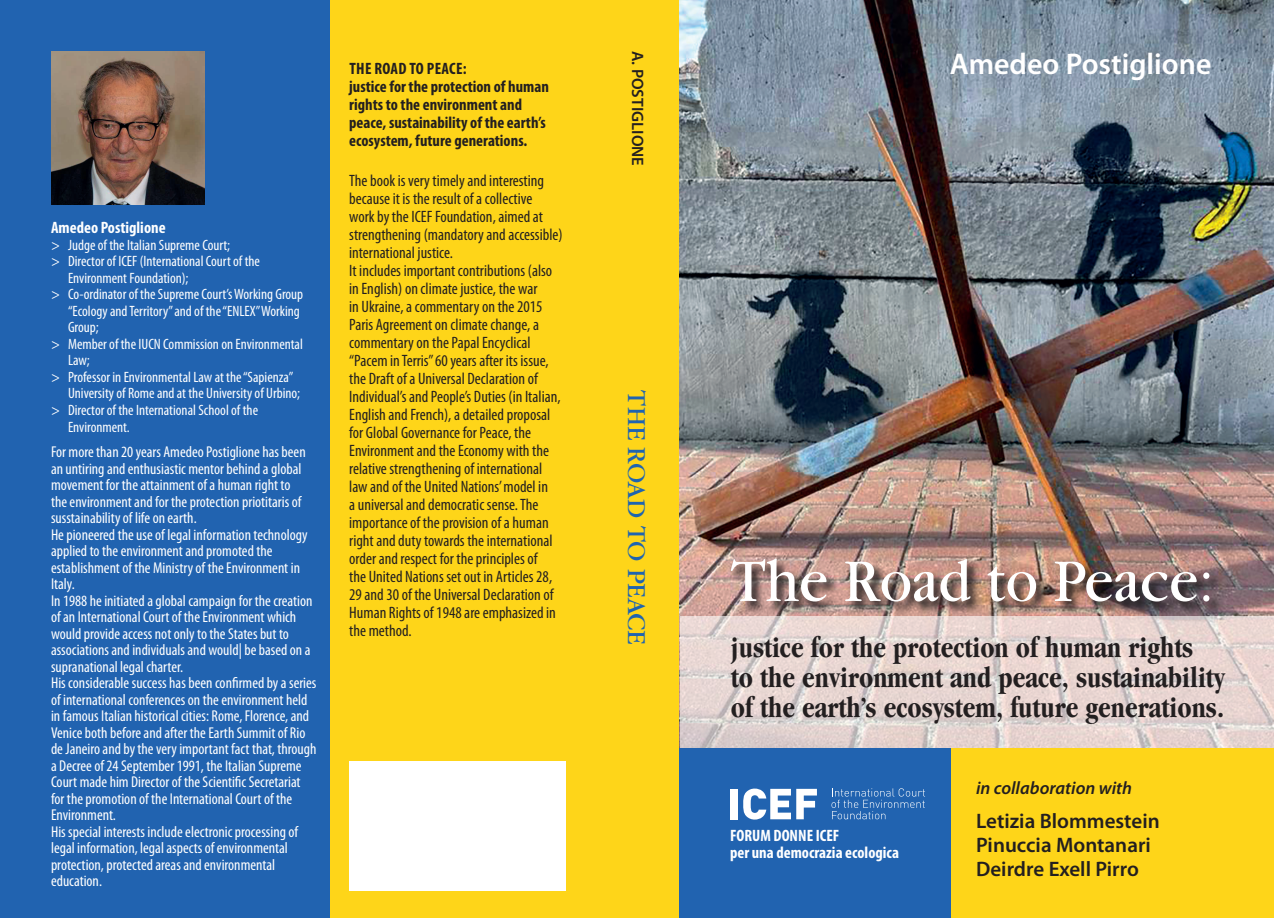
<style>
.page{position:relative;width:1274px;height:918px;background:#fff}
.page>*{position:absolute;margin:0;border:0;box-sizing:border-box;transform-origin:0 0}
.TESTO{font:63px "Garamond";color:#fff;scale:.94 1}
.TESTO-2{font:700 condensed 30px "Garamond";color:#231f20;scale:.95 1}
.TESTO-3{font:600 30px "Myriad Pro";color:#fff}
.TESTO-4{font:27px "Garamond";letter-spacing:-.005em;color:#1f64b0}
.TESTO-5{font:600 21px "Myriad Pro";color:#231f20}
.TESTO-6{font:italic 600 18px "Myriad Pro";color:#231f20}
.TESTO-7{font:condensed 16.5px/18px "Myriad Pro";color:#231f20}
.TESTO-8{font:700 condensed 16.5px/18px "Myriad Pro";color:#231f20}
.TESTO-9{font:700 condensed 16.5px "Myriad Pro";color:#fff}
.TESTO-10{font:700 condensed 16.5px "Myriad Pro";letter-spacing:.02em;color:#231f20}
.TESTO-11{font:600 16.5px "Myriad Pro";color:#231f20}
.TESTO-12{font:condensed 15.75px/16.5px "Myriad Pro";color:#fff}
.TESTO-13{font:condensed 15px/16.5px "Myriad Pro";color:#fff}
</style>
<div class="page">
<div style="left:0;top:0;width:332px;height:918px;background:#2163b0"></div>
<div style="left:330px;top:0;width:363px;height:918px;background:#fed519"></div>
<img style="left:680px;top:0;width:594px;height:617px">
<div style="left:680px;top:748px;width:271px;height:170px;background:#2163b0"></div>
<div style="left:349px;top:761px;width:216px;height:130px;background:#fff"></div>
<img style="left:51px;top:51px;width:153px;height:153px">
<div style="left:951px;top:748px;width:323px;height:170px;background:#fed519"></div>
<div style="left:730px;top:789px;width:8px;height:30px;background:#fff"></div>
<svg style="left:743px;top:789px;width:74px;height:31px"></svg>
<svg style="left:831px;top:788px;width:94px;height:32px"></svg>
<img style="left:729px;top:557px;width:494px;height:59px">
<svg style="left:680px;top:617px;width:594px;height:131px;background:#e4d4d0"></svg>
<p class="TESTO-9" style="left:51px;top:217px;width:116px">Amedeo Postiglione</p>
<p class="TESTO-13" style="left:51px;top:236px;width:181px">&gt; Judge of the Italian Supreme Court;</p>
<p class="TESTO-13" style="left:68px;top:253px;width:193px;text-indent:-17px">&gt; Director of ICEF (International Court of the<br>Environment Foundation);</p>
<p class="TESTO-13" style="left:68px;top:286px;width:237px;text-indent:-17px">&gt; Co-ordinator of the Supreme Court’s Working Group “Ecology and Territory” and of the “ENLEX” Working<br>Group;</p>
<p class="TESTO-13" style="left:68px;top:335px;width:236px;text-indent:-17px">&gt; Member of the IUCN Commission on Environmental<br>Law;</p>
<p class="TESTO-13" style="left:68px;top:368px;width:234px;text-indent:-17px">&gt; Professor in Environmental Law at the “Sapienza”<br>University of Rome and at the University of Urbino;</p>
<p class="TESTO-13" style="left:68px;top:401px;width:192px;line-height:17.2px;text-indent:-17px">&gt; Director of the International School of the<br>Environment.</p>
<p class="TESTO-12" style="left:51px;top:443px;width:256px">For more than 20 years Amedeo Postiglione has been an untiring and enthusiastic mentor behind a global movement for the attainment of a human right to the environment and for the protection priotitaris of susstainability of life on earth.</p>
<p class="TESTO-12" style="left:51px;top:526px;width:258px">He pioneered the use of legal information technology applied to the environment and promoted the establishment of the Ministry of the Environment in Italy.</p>
<p class="TESTO-12" style="left:51px;top:592px;width:263px">In 1988 he initiated a global campaign for the creation of an International Court of the Environment which would provide access not only to the States but to associations and individuals and would| be based on a supranational legal charter.</p>
<p class="TESTO-12" style="left:51px;top:674px;width:267px">His considerable success has been confirmed by a series of international conferences on the environment held in famous Italian historical cities: Rome, Florence, and Venice both before and after the Earth Summit of Rio de Janeiro and by the very important fact that, through a Decree of 24 September 1991, the Italian Supreme Court made him Director of the Scientific Secretariat for the promotion of the International Court of the Environment.</p>
<p class="TESTO-12" style="left:51px;top:823px;width:249px">His special interests include electronic processing of legal information, legal aspects of environmental protection, protected areas and environmental education.</p>
<p class="TESTO-10" style="left:349px;top:59px;width:119px">THE ROAD TO PEACE:</p>
<p class="TESTO-8" style="left:349px;top:78px;width:201px">justice for the protection of human rights to the environment and peace, sustainability of the earth’s ecosystem, future generations.</p>
<p class="TESTO-7" style="left:349px;top:171px;width:215px">The book is very timely and interesting because it is the result of a collective<br>work by the ICEF Foundation, aimed at strengthening (mandatory and accessible) international justice.</p>
<p class="TESTO-7" style="left:349px;top:261px;width:213px">It includes important contributions (also in English) on climate justice, the war<br>in Ukraine, a commentary on the 2015<br>Paris Agreement on climate change, a commentary on the Papal Encyclical “Pacem in Terris” 60 years after its issue, the Draft of a Universal Declaration of Individual’s and People’s Duties (in Italian, English and French), a detailed proposal for Global Governance for Peace, the Environment and the Economy with the relative strengthening of international law and of the United Nations’ model in<br>a universal and democratic sense. The importance of the provision of a human right and duty towards the international order and respect for the principles of<br>the United Nations set out in Articles 28, 29 and 30 of the Universal Declaration of Human Rights of 1948 are emphasized in the method.</p>
<p class="TESTO-11" style="left:648px;top:51px;width:116px;rotate:90deg">A. POSTIGLIONE</p>
<p class="TESTO-3" style="left:949px;top:45px;width:263px">Amedeo Postiglione</p>
<p class="TESTO-4" style="left:651px;top:390px;width:256px;rotate:90deg">THE ROAD TO PEACE</p>
<p class="TESTO" style="left:731px;top:548px;width:516px">The Road to Peace:</p>
<p class="TESTO-2" style="left:731px;top:630px;width:488px">justice for the protection of human rights</p>
<p class="TESTO-2" style="left:731px;top:660px;width:521px">to the environment and peace, sustainability</p>
<p class="TESTO-2" style="left:731px;top:690px;width:521px">of the earth’s ecosystem, future generations.</p>
<p class="TESTO-9" style="left:730px;top:825px;width:111px">FORUM DONNE ICEF</p>
<p class="TESTO-9" style="left:730px;top:842px;width:170px">per una democrazia ecologica</p>
<p class="TESTO-6" style="left:976px;top:776px;width:157px">in collaboration with</p>
<p class="TESTO-5" style="left:976px;top:808px;width:185px">Letizia Blommestein</p>
<p class="TESTO-5" style="left:976px;top:832px;width:176px">Pinuccia Montanari</p>
<p class="TESTO-5" style="left:976px;top:856px;width:164px">Deirdre Exell Pirro</p>
</div>
